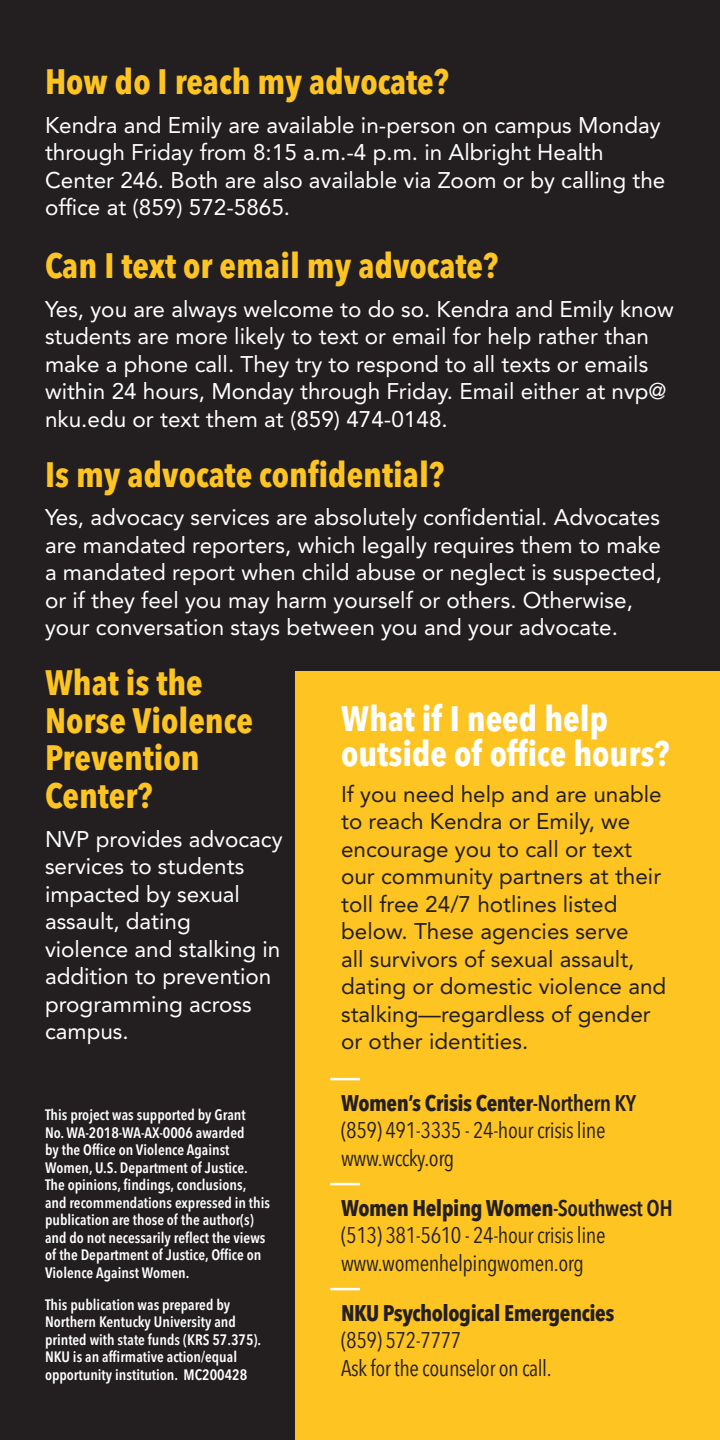
<style>
.page{position:relative;width:720px;height:1440px;background:#231f20}
.page>*{position:absolute;margin:0;border:0;box-sizing:border-box;transform-origin:0 0}
.t1{font:700 condensed 35px/37.5px "Avenir Next LT Pro";color:#fec422}
.t2{font:700 condensed 35px/35px "Avenir Next LT Pro";color:#fff}
.t3{font:22.5px/27.5px "Avenir LT Std";color:#fff}
.t4{font:22.5px/27.5px "Avenir LT Std";color:#231f20}
.t5{font:condensed 22.5px "Avenir Next LT Pro";letter-spacing:-.02em;color:#231f20}
.t6{font:700 condensed 22.5px "Avenir Next LT Pro";letter-spacing:-.02em;color:#231f20}
.t7{font:600 condensed 15px/17.5px "Avenir Next LT Pro";color:#fff}
.s1{font-weight:600}
</style>
<div class="page">
<div style="left:295px;top:672px;width:425px;height:768px;background:#fec422"></div>
<hr style="left:330px;top:1183px;width:30px;height:2px;background:#fff">
<hr style="left:330px;top:1288px;width:30px;height:2px;background:#fff">
<hr style="left:330px;top:1078px;width:30px;height:2px;background:#fff">
<p class="t1" style="left:45px;top:63px;width:405px">How do I reach my advocate?</p>
<p class="t3" style="left:45px;top:111px;width:622px">Kendra and Emily are available in-person on campus Monday through Friday from 8:15 a.m.-4 p.m. in Albright Health Center 246. Both are also available via Zoom or by calling the office at (859) 572-5865.</p>
<p class="t1" style="left:45px;top:247px;width:455px">Can I text or email my advocate?</p>
<p class="t3" style="left:45px;top:295px;width:630px">Yes, you are always welcome to do so. Kendra and Emily know students are more likely to text or email for help rather than make a phone call. They try to respond to all texts or emails within 24 hours, Monday through Friday. Email either at nvp@ nku.edu or text them at (859) 474-0148.</p>
<p class="t1" style="left:45px;top:455px;width:401px">Is my advocate confidential?</p>
<p class="t3" style="left:45px;top:504px;width:618px">Yes, advocacy services are absolutely confidential. Advocates are mandated reporters, which legally requires them to make a mandated report when child abuse or neglect is suspected, or if they feel you may harm yourself or others. Otherwise, your conversation stays between you and your advocate.</p>
<p class="t1" style="left:45px;top:664px;width:210px">What is the<br>Norse Violence<br>Prevention<br>Center?</p>
<p class="t3" style="left:45px;top:825px;width:239px">NVP provides advocacy services to students impacted by sexual assault, dating<br>violence and stalking in addition to prevention programming across campus.</p>
<p class="t2" style="left:341px;top:701px;width:330px">What if I need help outside of office hours?</p>
<p class="t4" style="left:341px;top:780px;width:327px">If you need help and are unable to reach Kendra or Emily, we encourage you to call or text our community partners at their toll free 24/7 hotlines listed below. These agencies serve<br>all survivors of sexual assault, dating or domestic violence and stalking—regardless of gender or other identities.</p>
<p class="t7" style="left:45px;top:1106px;width:227px">This project was supported by Grant<br>No. WA-2018-WA-AX-0006 awarded<br>by the Office on Violence Against Women, U.S. Department of Justice.<br>The opinions, findings, conclusions, and recommendations expressed in this publication are those of the author(s) and do not necessarily reflect the views of the Department of Justice, Office on Violence Against Women.</p>
<p class="t7" style="left:45px;top:1296px;width:218px">This publication was prepared by Northern Kentucky University and printed with state funds (KRS 57.375).<br>NKU is an affirmative action/equal opportunity institution. MC200428</p>
<p class="t6" style="left:341px;top:1089px;width:297px">Women’s Crisis Center<span class="s1">-Northern KY</span></p>
<p class="t5" style="left:341px;top:1117px;width:266px">(859) 491-3335 - 24-hour crisis line</p>
<p class="t5" style="left:341px;top:1144px;width:115px">www.wccky.org</p>
<p class="t6" style="left:341px;top:1194px;width:333px">Women Helping Women<span class="s1">-Southwest OH</span></p>
<p class="t5" style="left:341px;top:1222px;width:266px">(513) 381-5610 - 24-hour crisis line</p>
<p class="t5" style="left:341px;top:1249px;width:244px">www.womenhelpingwomen.org</p>
<p class="t6" style="left:341px;top:1299px;width:275px">NKU Psychological Emergencies</p>
<p class="t5" style="left:341px;top:1327px;width:122px">(859) 572-7777</p>
<p class="t5" style="left:341px;top:1354px;width:212px">Ask for the counselor on call.</p>
</div>
